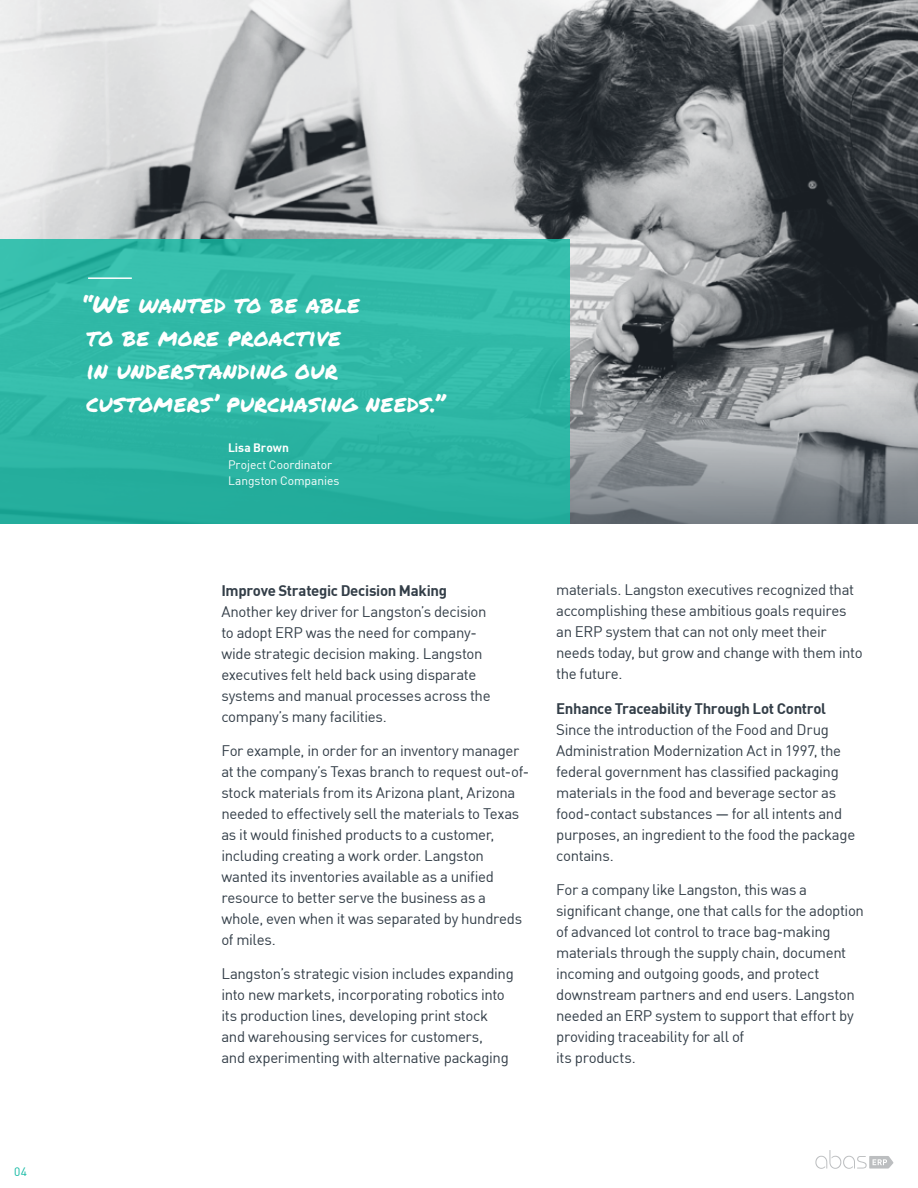
<style>
.page{position:relative;width:918px;height:1188px;background:#fff}
.page>*{position:absolute;margin:0;border:0;box-sizing:border-box;transform-origin:0 0}
.t1{font:24px/33px "Permanent Marker";letter-spacing:.015em;color:#fff}
.t2{font:15px/21px "DIN";letter-spacing:-.025em;color:#333e48}
.t3{font:700 15px "DIN";letter-spacing:-.025em;color:#333e48}
.t4{font:12px/16.5px "DIN";letter-spacing:-.005em;color:#fff}
.t5{font:700 12px "DIN";color:#fff}
.t6{font:12px "DIN";color:#13b9a3}
</style>
<div class="page">
<svg style="left:0;top:0;width:918px;height:366px;background:#939698"></svg>
<svg style="left:570px;top:366px;width:348px;height:158px;background:#8d9296"></svg>
<div style="left:0;top:239px;width:570px;height:285px;background:#2fb7a6"></div>
<svg style="left:815px;top:1150px;width:79px;height:19px"></svg>
<hr style="left:88px;top:277px;width:44px;height:2px;background:#fff">
<p class="t6" style="left:14px;top:1164px;width:15px">04</p>
<h1 class="t1" style="left:81px;top:287px;width:364px">“We wanted to be able<br>to be more proactive<br>in understanding our customers’ purchasing needs.”</h1>
<p class="t5" style="left:228px;top:440px;width:63px">Lisa Brown</p>
<p class="t4" style="left:228px;top:456px;width:113px">Project Coordinator<br>Langston Companies</p>
<p class="t3" style="left:221px;top:580px;width:227px">Improve Strategic Decision Making</p>
<p class="t2" style="left:221px;top:600px;width:271px">Another key driver for Langston’s decision to adopt ERP was the need for company&shy;wide strategic decision making. Langston executives felt held back using disparate systems and manual processes across the company’s many facilities.</p>
<p class="t2" style="left:221px;top:740px;width:309px">For example, in order for an inventory manager at the company’s Texas branch to request out-of&shy;stock materials from its Arizona plant, Arizona needed to effectively sell the materials to Texas as it would finished products to a customer, including creating a work order. Langston wanted its inventories available as a unified resource to better serve the business as a whole, even when it was separated by hundreds of miles.</p>
<p class="t2" style="left:221px;top:963px;width:294px">Langston’s strategic vision includes expanding into new markets, incorporating robotics into its production lines, developing print stock and warehousing services for customers,<br>and experimenting with alternative packaging</p>
<p class="t2" style="left:556px;top:579px;width:308px">materials. Langston executives recognized that accomplishing these ambitious goals requires an ERP system that can not only meet their needs today, but grow and change with them into the future.</p>
<p class="t3" style="left:556px;top:699px;width:271px">Enhance Traceability Through Lot Control</p>
<p class="t2" style="left:556px;top:719px;width:301px">Since the introduction of the Food and Drug Administration Modernization Act in 1997, the federal government has classified packaging materials in the food and beverage sector as food-contact substances — for all intents and purposes, an ingredient to the food the package contains.</p>
<p class="t2" style="left:556px;top:879px;width:309px">For a company like Langston, this was a significant change, one that calls for the adoption of advanced lot control to trace bag-making materials through the supply chain, document incoming and outgoing goods, and protect downstream partners and end users. Langston needed an ERP system to support that effort by providing traceability for all of<br>its products.</p>
</div>
